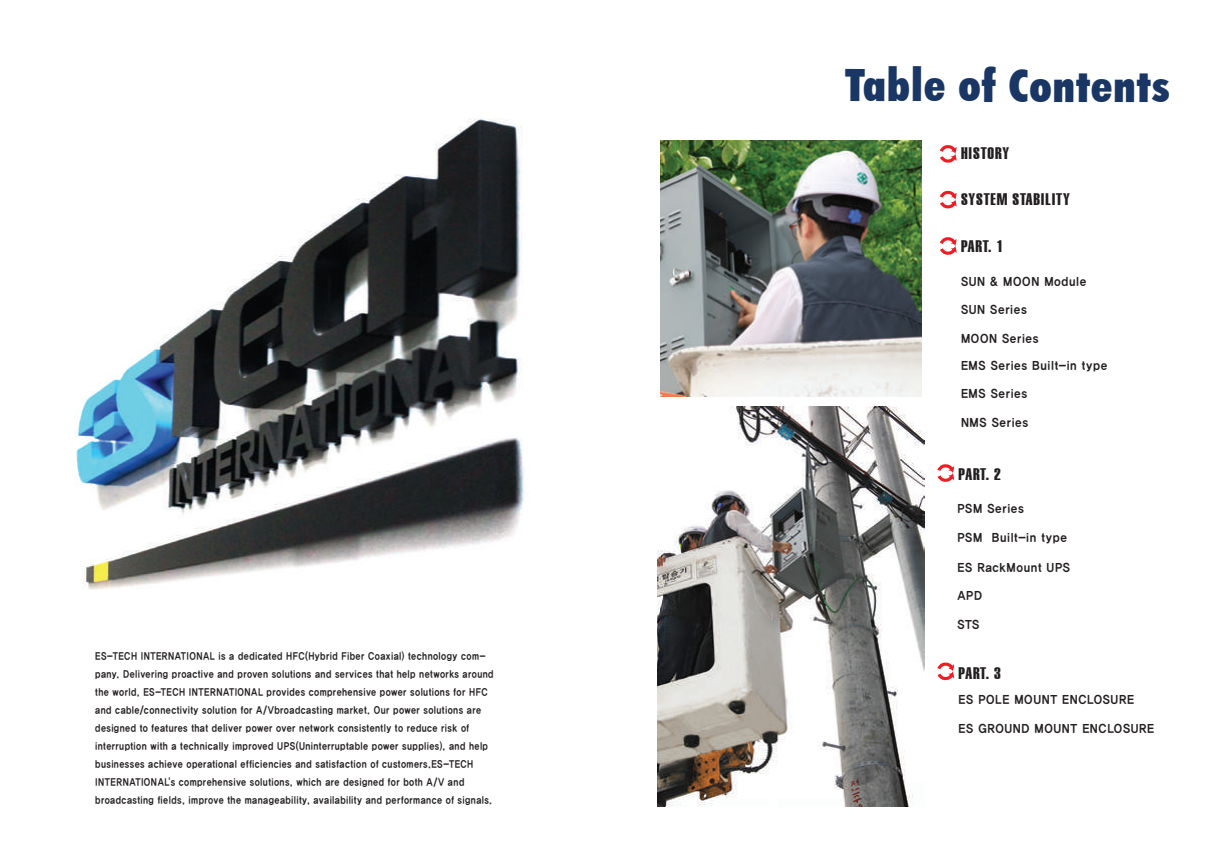
<style>
.page{position:relative;width:1208px;height:859px;background:#fff}
.page>*{position:absolute;margin:0;border:0;box-sizing:border-box;transform-origin:0 0}
.t1{font:900 condensed 44.6px "Futura BT";letter-spacing:.02em;color:#193664}
.t2{font:16.4px "Helvetica Extra Compressed";letter-spacing:.05em;color:#231f20;scale:1.1 1}
.t3{font:11.8px "YDIYGO350";letter-spacing:.05em;color:#231f20;scale:.93 1}
.t4{font:10px/18px "YDIYGO350";letter-spacing:.04em;color:#231f20;scale:.85 1}
</style>
<div class="page">
<img style="left:657px;top:406px;width:267px;height:401px">
<img style="left:74px;top:118px;width:451px;height:472px">
<img style="left:660px;top:141px;width:261px;height:256px">
<svg style="left:939px;top:237px;width:17px;height:18px"></svg>
<svg style="left:939px;top:145px;width:17px;height:18px"></svg>
<svg style="left:939px;top:191px;width:17px;height:18px"></svg>
<svg style="left:937px;top:464px;width:17px;height:18px"></svg>
<svg style="left:937px;top:662px;width:17px;height:18px"></svg>
<p class="t4" style="left:95px;top:648px;width:470px">ES-TECH INTERNATIONAL is a dedicated HFC(Hybrid Fiber Coaxial) technology com&shy;pany. Delivering proactive and proven solutions and services that help networks around the world, ES-TECH INTERNATIONAL provides comprehensive power solutions for HFC and cable/connectivity solution for A/Vbroadcasting market. Our power solutions are designed to features that deliver power over network consistently to reduce risk of interruption with a technically improved UPS(Uninterruptable power supplies), and help businesses achieve operational efficiencies and satisfaction of customers.ES-TECH INTERNATIONAL's comprehensive solutions, which are designed for both A/V and broadcasting fields, improve the manageability, availability and performance of signals.</p>
<h1 class="t1" style="left:845px;top:59px;width:326px">Table of Contents</h1>
<h2 class="t2" style="left:961px;top:143px;width:45px">HISTORY</h2>
<h2 class="t2" style="left:961px;top:189px;width:100px">SYSTEM STABILITY</h2>
<h2 class="t2" style="left:961px;top:236px;width:40px">PART. 1</h2>
<p class="t3" style="left:961px;top:275px;width:136px">SUN &amp; MOON Module</p>
<p class="t3" style="left:961px;top:304px;width:72px">SUN Series</p>
<p class="t3" style="left:961px;top:332px;width:85px">MOON Series</p>
<p class="t3" style="left:961px;top:359px;width:159px">EMS Series Built-in type</p>
<p class="t3" style="left:961px;top:387px;width:73px">EMS Series</p>
<p class="t3" style="left:961px;top:417px;width:74px">NMS Series</p>
<h2 class="t2" style="left:958px;top:465px;width:40px">PART. 2</h2>
<p class="t3" style="left:957px;top:503px;width:73px">PSM Series</p>
<p class="t3" style="left:957px;top:531px;width:119px">PSM Built-in type</p>
<p class="t3" style="left:957px;top:561px;width:123px">ES RackMount UPS</p>
<p class="t3" style="left:957px;top:590px;width:28px">APD</p>
<p class="t3" style="left:957px;top:618px;width:25px">STS</p>
<h2 class="t2" style="left:958px;top:663px;width:40px">PART. 3</h2>
<p class="t3" style="left:958px;top:694px;width:190px">ES POLE MOUNT ENCLOSURE</p>
<p class="t3" style="left:958px;top:722px;width:212px">ES GROUND MOUNT ENCLOSURE</p>
</div>
